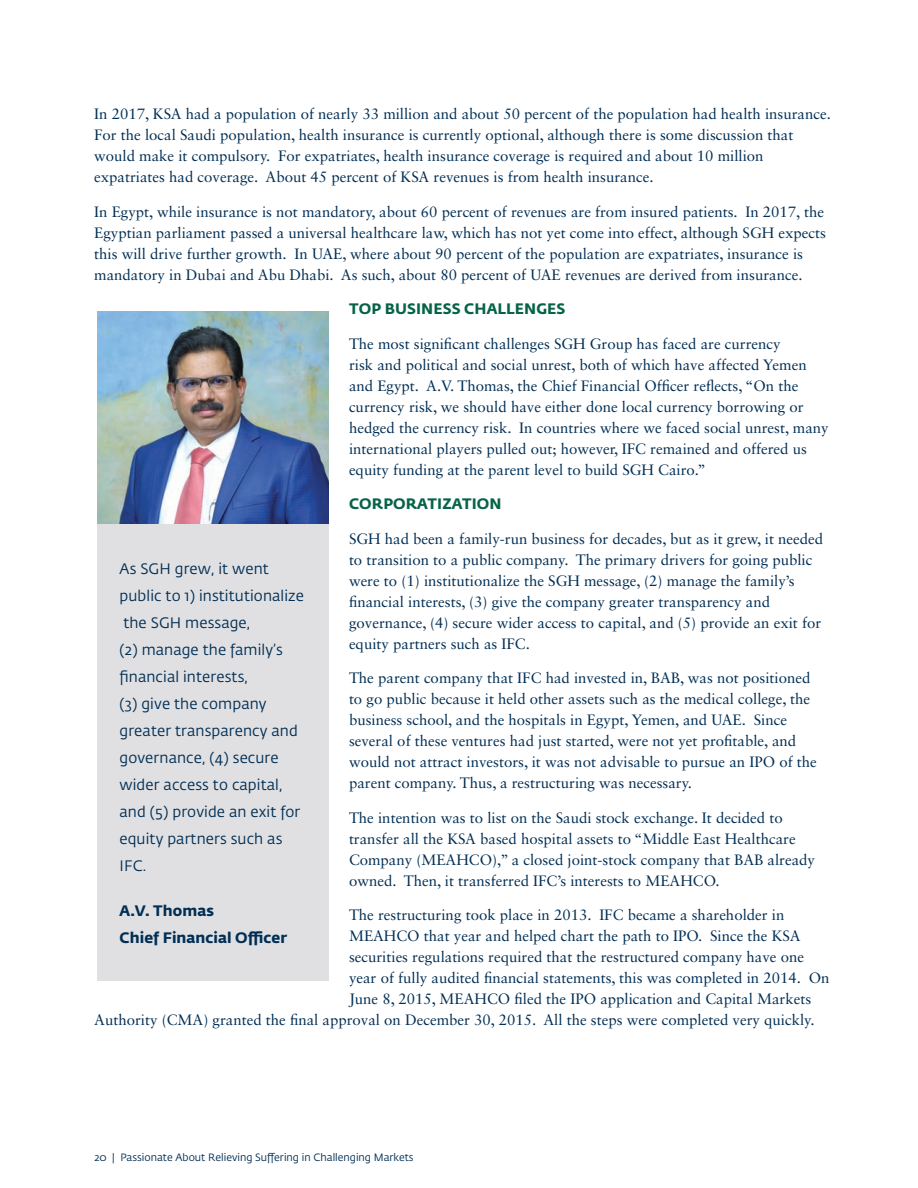
<style>
.page{position:relative;width:918px;height:1188px;background:#fff}
.page>*{position:absolute;margin:0;border:0;box-sizing:border-box;transform-origin:0 0}
.t1{font:15px/21px "Sabon LT Std";color:#002e54}
.t2{font:15px/27px "Fedra Sans Std";letter-spacing:.01em;color:#002e54}
.t3{font:700 15px "Fedra Sans Std";letter-spacing:.01em;color:#066347}
.t4{font:700 15px/27px "Fedra Sans Std";letter-spacing:.005em;color:#002e54}
.t5{font:10.5px "Fedra Sans Std";color:#002e54}
</style>
<div class="page">
<div style="left:97px;top:525px;width:232px;height:456px;background:#e0e0e2"></div>
<img style="left:98px;top:311px;width:231px;height:213px">
<p class="t1" style="left:94px;top:104px;width:738px">In 2017, KSA had a population of nearly 33 million and about 50 percent of the population had health insurance.<br>For the local Saudi population, health insurance is currently optional, although there is some discussion that would make it compulsory. For expatriates, health insurance coverage is required and about 10 million expatriates had coverage. About 45 percent of KSA revenues is from health insurance.</p>
<p class="t1" style="left:94px;top:201px;width:733px">In Egypt, while insurance is not mandatory, about 60 percent of revenues are from insured patients. In 2017, the Egyptian parliament passed a universal healthcare law, which has not yet come into effect, although SGH expects this will drive further growth. In UAE, where about 90 percent of the population are expatriates, insurance is mandatory in Dubai and Abu Dhabi. As such, about 80 percent of UAE revenues are derived from insurance.</p>
<p class="t3" style="left:349px;top:299px;width:218px">TOP BUSINESS CHALLENGES</p>
<p class="t1" style="left:349px;top:333px;width:481px">The most significant challenges SGH Group has faced are currency<br>risk and political and social unrest, both of which have affected Yemen and Egypt. A.V. Thomas, the Chief Financial Officer reflects, “On the currency risk, we should have either done local currency borrowing or hedged the currency risk. In countries where we faced social unrest, many international players pulled out; however, IFC remained and offered us equity funding at the parent level to build SGH Cairo.”</p>
<p class="t3" style="left:349px;top:494px;width:154px">CORPORATIZATION</p>
<p class="t1" style="left:349px;top:528px;width:476px">SGH had been a family-run business for decades, but as it grew, it needed to transition to a public company. The primary drivers for going public were to (1) institutionalize the SGH message, (2) manage the family’s financial interests, (3) give the company greater transparency and governance, (4) secure wider access to capital, and (5) provide an exit for equity partners such as IFC.</p>
<p class="t1" style="left:349px;top:668px;width:469px">The parent company that IFC had invested in, BAB, was not positioned to go public because it held other assets such as the medical college, the business school, and the hospitals in Egypt, Yemen, and UAE. Since several of these ventures had just started, were not yet profitable, and would not attract investors, it was not advisable to pursue an IPO of the parent company. Thus, a restructuring was necessary.</p>
<p class="t1" style="left:349px;top:807px;width:468px">The intention was to list on the Saudi stock exchange. It decided to transfer all the KSA based hospital assets to “Middle East Healthcare Company (MEAHCO),” a closed joint-stock company that BAB already owned. Then, it transferred IFC’s interests to MEAHCO.</p>
<p class="t1" style="left:349px;top:905px;width:437px">The restructuring took place in 2013. IFC became a shareholder in</p>
<p class="t1" style="left:349px;top:926px;width:453px">MEAHCO that year and helped chart the path to IPO. Since the KSA</p>
<p class="t1" style="left:349px;top:947px;width:457px">securities regulations required that the restructured company have one</p>
<p class="t1" style="left:349px;top:968px;width:482px">year of fully audited financial statements, this was completed in 2014. On</p>
<p class="t1" style="left:349px;top:989px;width:464px">June 8, 2015, MEAHCO filed the IPO application and Capital Markets</p>
<p class="t1" style="left:94px;top:1010px;width:722px">Authority (CMA) granted the final approval on December 30, 2015. All the steps were completed very quickly.</p>
<p class="t2" style="left:120px;top:556px;width:186px">As SGH grew, it went public to 1) institutionalize the SGH message,<br>(2) manage the family’s financial interests,<br>(3) give the company greater transparency and governance, (4) secure wider access to capital, and (5) provide an exit for equity partners such as<br>IFC.</p>
<p class="t4" style="left:120px;top:897px;width:169px">A.V. Thomas<br>Chief Financial Officer</p>
<p class="t5" style="left:94px;top:1151px;width:321px">20 | Passionate About Relieving Suffering in Challenging Markets</p>
</div>
